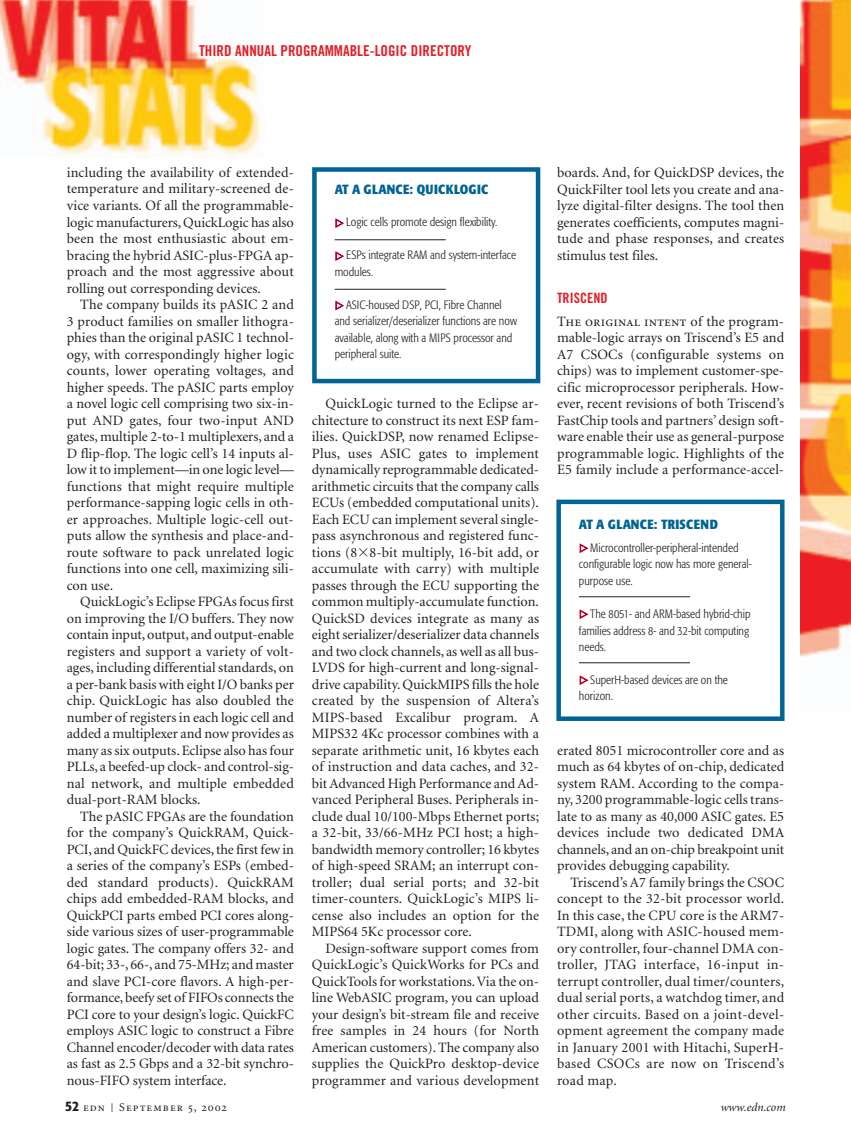
<style>
.page{position:relative;width:851px;height:1134px;background:#fff}
.page>*{position:absolute;margin:0;border:0;box-sizing:border-box;transform-origin:0 0}
.t1{font:15px "Trade Gothic Bold Cond Twenty";color:#e41f25}
.t2{font:14.25px/16.5px "Minion";color:#231f20;text-align:justify}
.t3{font:14.25px "Minion Regular SC";letter-spacing:.005em;color:#231f20}
.t4{font:14.25px "Trade Gothic Bold Cond Twenty";color:#e41f25}
.t5{font:700 condensed 13.2px "Formata";letter-spacing:.02em;color:#006494}
.t6{font:300 condensed 12px/16.5px "Formata";color:#231f20}
.t7{font:12px "Minion Regular SC";letter-spacing:.085em;color:#231f20}
.t8{font:italic 12px "Minion";color:#231f20}
.s1{color:#fff}
.s2{font-size:18px;color:#fff}
.s3{font-family:"Universal Greekwith Math Pi"}
.s4{font-family:"Minion"}
.s5{font-family:"Formata";font-weight:500;font-stretch:condensed;font-size:14.4px}
.s6{font-family:"Trade Gothic";font-weight:300}
</style>
<div class="page">
<img style="left:0;top:0;width:261px;height:158px">
<hr style="left:334px;top:240px;width:112px;height:1px;background:#231f20">
<hr style="left:334px;top:289px;width:112px;height:1px;background:#231f20">
<div style="left:312px;top:167px;width:228px;height:216px;border:4px solid #006494"></div>
<img style="left:800px;top:0;width:50px;height:657px">
<hr style="left:579px;top:597px;width:111px;height:1px;background:#231f20">
<hr style="left:579px;top:663px;width:111px;height:1px;background:#231f20">
<div style="left:556px;top:500px;width:228px;height:221px;border:4px solid #006494"></div>
<p class="t1" style="left:199px;top:45px;width:533px">THIRD ANNUAL PROGRAMMABLE-LOGIC DIRECTORY <span class="s1">U</span><span class="s2">AL PROGRAMMABLE-LOGIC DIRECTORY</span></p>
<p class="t2" style="left:67px;top:165px;width:229px">including the availability of extended&shy;temperature and military-screened de&shy;vice variants. Of all the programmable&shy;logic manufacturers, QuickLogic has also been the most enthusiastic about em&shy;bracing the hybrid ASIC-plus-FPGA ap&shy;proach and the most aggressive about rolling out corresponding devices.</p>
<p class="t2" style="left:67px;top:297px;width:229px;text-indent:14px">The company builds its pASIC 2 and 3 product families on smaller lithogra&shy;phies than the original pASIC 1 technol&shy;ogy, with correspondingly higher logic counts, lower operating voltages, and higher speeds. The pASIC parts employ a novel logic cell comprising two six-in&shy;put AND gates, four two-input AND gates, multiple 2-to-1 multiplexers, and a D flip-flop. The logic cell’s 14 inputs al&shy;low it to implement—in one logic level— functions that might require multiple performance-sapping logic cells in oth&shy;er approaches. Multiple logic-cell out&shy;puts allow the synthesis and place-and&shy;route software to pack unrelated logic functions into one cell, maximizing sili&shy;con use.</p>
<p class="t2" style="left:67px;top:594px;width:229px;text-indent:14px">QuickLogic’s Eclipse FPGAs focus first on improving the I/O buffers. They now contain input, output, and output-enable registers and support a variety of volt&shy;ages, including differential standards, on a per-bank basis with eight I/O banks per chip. QuickLogic has also doubled the number of registers in each logic cell and added a multiplexer and now provides as many as six outputs. Eclipse also has four PLLs, a beefed-up clock- and control-sig&shy;nal network, and multiple embedded dual-port-RAM blocks.</p>
<p class="t2" style="left:67px;top:809px;width:229px;text-indent:14px">The pASIC FPGAs are the foundation for the company’s QuickRAM, Quick-PCI, and QuickFC devices, the first few in a series of the company’s ESPs (embed&shy;ded standard products). QuickRAM chips add embedded-RAM blocks, and QuickPCI parts embed PCI cores along&shy;side various sizes of user-programmable logic gates. The company offers 32- and 64-bit; 33-, 66-, and 75-MHz; and master and slave PCI-core flavors. A high-per&shy;formance, beefy set of FIFOs connects the PCI core to your design’s logic. QuickFC employs ASIC logic to construct a Fibre Channel encoder/decoder with data rates as fast as 2.5 Gbps and a 32-bit synchro&shy;nous-FIFO system interface.</p>
<p class="t5" style="left:334px;top:184px;width:155px">AT A GLANCE: QUICKLOGIC</p>
<p class="t6" style="left:346px;top:215px;width:153px">Logic cells promote design flexibility.</p>
<p class="t6" style="left:334px;top:248px;width:183px;text-indent:11px">ESPs integrate RAM and system-interface modules.</p>
<p class="t6" style="left:334px;top:297px;width:184px;text-indent:11px">ASIC-housed DSP, PCI, Fibre Channel and serializer/deserializer functions are now available, along with a MIPS processor and peripheral suite.</p>
<p class="t2" style="left:312px;top:396px;width:229px;text-indent:14px">QuickLogic turned to the Eclipse ar&shy;chitecture to construct its next ESP fam&shy;ilies. QuickDSP, now renamed Eclipse-Plus, uses ASIC gates to implement dynamically reprogrammable dedicated&shy;arithmetic circuits that the company calls ECUs (embedded computational units).<br>Each ECU can implement several single&shy;pass asynchronous and registered func&shy;tions (8<span class="s3">-</span>8-bit multiply, 16-bit add, or accumulate with carry) with multiple passes through the ECU supporting the common multiply-accumulate function.<br>QuickSD devices integrate as many as eight serializer/deserializer data channels and two clock channels, as well as all bus-LVDS for high-current and long-signal&shy;drive capability. QuickMIPS fills the hole created by the suspension of Altera’s MIPS-based Excalibur program. A MIPS32 4Kc processor combines with a separate arithmetic unit, 16 kbytes each of instruction and data caches, and 32- bit Advanced High Performance and Ad&shy;vanced Peripheral Buses. Peripherals in&shy;clude dual 10/100-Mbps Ethernet ports; a 32-bit, 33/66-MHz PCI host; a high&shy;bandwidth memory controller; 16 kbytes of high-speed SRAM; an interrupt con&shy;troller; dual serial ports; and 32-bit timer-counters. QuickLogic’s MIPS li&shy;cense also includes an option for the MIPS64 5Kc processor core.</p>
<p class="t2" style="left:312px;top:941px;width:229px;text-indent:14px">Design-software support comes from QuickLogic’s QuickWorks for PCs and QuickTools for workstations.Via the on&shy;line WebASIC program, you can upload your design’s bit-stream file and receive free samples in 24 hours (for North American customers). The company also supplies the QuickPro desktop-device programmer and various development</p>
<p class="t2" style="left:557px;top:165px;width:229px">boards. And, for QuickDSP devices, the QuickFilter tool lets you create and ana&shy;lyze digital-filter designs. The tool then generates coefficients, computes magni&shy;tude and phase responses, and creates stimulus test files.</p>
<p class="t4" style="left:557px;top:293px;width:52px">TRISCEND</p>
<p class="t3" style="left:557px;top:315px;width:228px">The original intent <span class="s4">of the program-</span></p>
<p class="t2" style="left:557px;top:330px;width:229px">mable-logic arrays on Triscend’s E5 and A7 CSOCs (configurable systems on chips) was to implement customer-spe&shy;cific microprocessor peripherals. How&shy;ever, recent revisions of both Triscend’s FastChip tools and partners’ design soft&shy;ware enable their use as general-purpose programmable logic. Highlights of the E5 family include a performance-accel-</p>
<p class="t5" style="left:579px;top:519px;width:140px">AT A GLANCE: TRISCEND</p>
<p class="t6" style="left:579px;top:540px;width:174px;text-indent:11px">Microcontroller-peripheral-intended configurable logic now has more general&shy;purpose use.</p>
<p class="t6" style="left:579px;top:606px;width:173px;text-indent:11px">The 8051- and ARM-based hybrid-chip families address 8- and 32-bit computing needs.</p>
<p class="t6" style="left:579px;top:672px;width:150px;text-indent:11px">SuperH-based devices are on the horizon.</p>
<p class="t2" style="left:557px;top:743px;width:229px">erated 8051 microcontroller core and as much as 64 kbytes of on-chip, dedicated system RAM. According to the compa&shy;ny, 3200 programmable-logic cells trans&shy;late to as many as 40,000 ASIC gates. E5 devices include two dedicated DMA channels, and an on-chip breakpoint unit provides debugging capability.</p>
<p class="t2" style="left:557px;top:875px;width:229px;text-indent:14px">Triscend’s A7 family brings the CSOC concept to the 32-bit processor world.<br>In this case, the CPU core is the ARM7- TDMI, along with ASIC-housed mem&shy;ory controller, four-channel DMA con&shy;troller, JTAG interface, 16-input in&shy;terrupt controller, dual timer/counters, dual serial ports, a watchdog timer, and other circuits. Based on a joint-devel&shy;opment agreement the company made in January 2001 with Hitachi, SuperH&shy;based CSOCs are now on Triscend’s road map.</p>
<p class="t7" style="left:65px;top:1102px;width:163px"><span class="s5">52</span> edn <span class="s6">|</span> September 5, 2002</p>
<p class="t8" style="left:720px;top:1102px;width:66px">www.edn.com</p>
</div>
